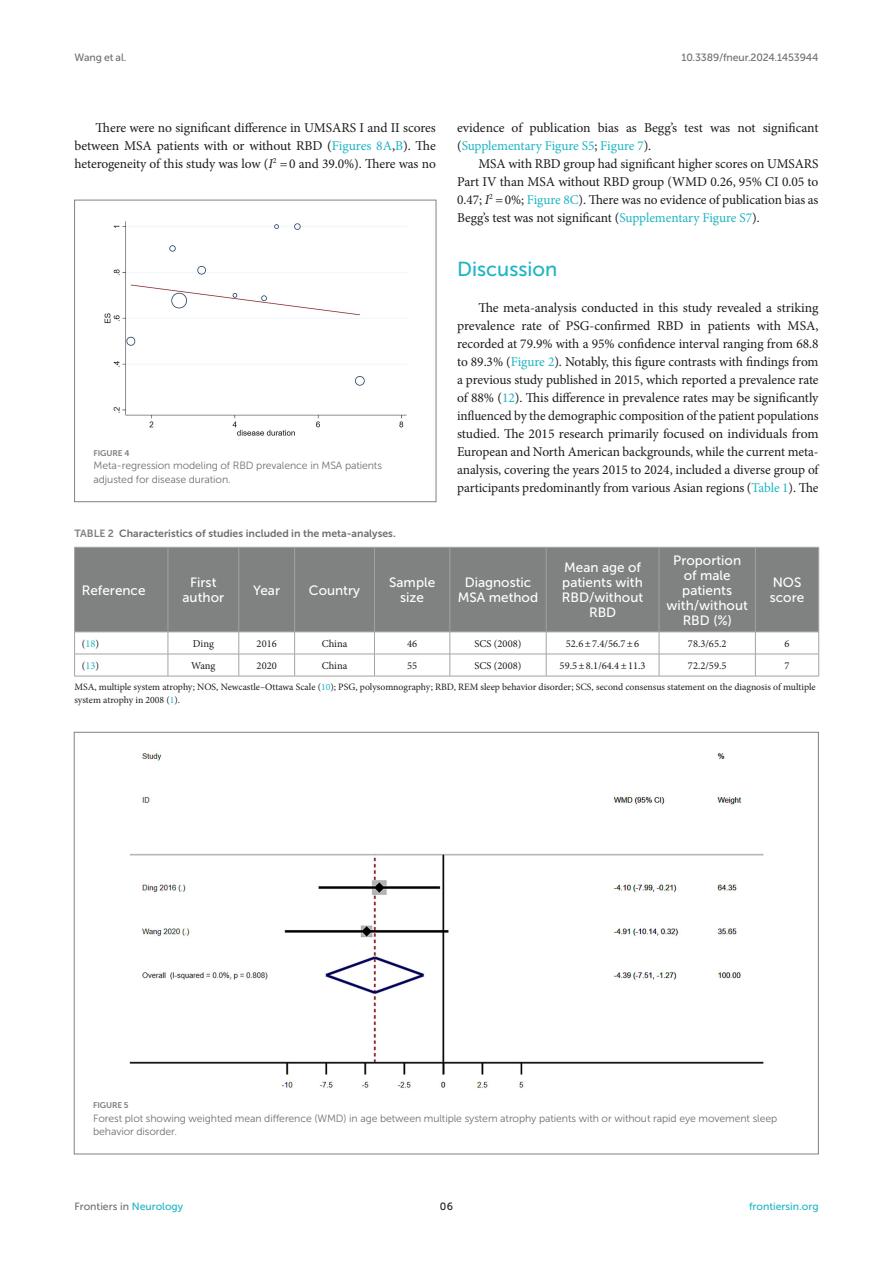
<style>
.page{position:relative;width:893px;height:1263px;background:#fff}
.page>*{position:absolute;margin:0;border:0;box-sizing:border-box;transform-origin:0 0}
.HEAD_1{font:20.25px "Museo Sans 500";color:#1db5c3}
.TEXT_FLUSH{font:13.5px/18px "Minion Pro";letter-spacing:-.01em;color:#1b1c1b;text-align:justify}
.TEXT{font:13.5px/18px "Minion Pro";letter-spacing:-.005em;color:#1b1c1b;text-align:justify}
.TB_CH{font:13.5px/15px "Museo Sans 500";color:#fff;text-align:center}
.FIG_LEG{font:10.5px/13.5px "Museo Sans 300";letter-spacing:-.01em;color:#706f70}
.TB_TX{font:10.5px "Minion Pro";color:#1b1c1b}
.TT{font:10.5px "Museo Sans 700";color:#706f70}
.t1{font:10.5px "Museo Sans 500";letter-spacing:-.015em;color:#706f70}
.t2{font:10.5px "Museo Sans 500";color:#1db5c3}
.t3{font:10.5px "Museo Sans 500";color:#1b1c1b}
.TFN{font:9.75px/13.5px "Minion Pro";color:#1b1c1b}
.FIG_HD{font:8.25px "Museo Sans 700";letter-spacing:-.01em;color:#7e7f7f}
.s1{color:#1db5c3}
.s2{font-style:italic}
.s3{color:#7e7f7f}
</style>
<div class="page">
<img style="left:129px;top:753px;width:635px;height:335px">
<img style="left:104px;top:221px;width:303px;height:215px">
<div style="left:74px;top:200px;width:362px;height:302px;border:1px solid #808285"></div>
<div style="left:75px;top:548px;width:743px;height:84px;background:#808181"></div>
<hr style="left:659px;top:676px;width:96px;height:1px;background:#a2a3a3">
<hr style="left:546px;top:676px;width:113px;height:1px;background:#a2a3a3">
<hr style="left:450px;top:676px;width:96px;height:1px;background:#a2a3a3">
<hr style="left:374px;top:676px;width:76px;height:1px;background:#a2a3a3">
<hr style="left:295px;top:676px;width:79px;height:1px;background:#a2a3a3">
<hr style="left:239px;top:676px;width:56px;height:1px;background:#a2a3a3">
<hr style="left:168px;top:676px;width:71px;height:1px;background:#a2a3a3">
<hr style="left:755px;top:676px;width:64px;height:1px;background:#a2a3a3">
<hr style="left:74px;top:676px;width:94px;height:1px;background:#a2a3a3">
<hr style="left:168px;top:547px;width:71px;height:1px;background:#a2a3a3">
<hr style="left:168px;top:632px;width:71px;height:1px;background:#a2a3a3">
<hr style="left:239px;top:547px;width:56px;height:1px;background:#a2a3a3">
<hr style="left:239px;top:547px;width:1px;height:85px;background:#a2a3a3">
<hr style="left:239px;top:632px;width:56px;height:1px;background:#a2a3a3">
<hr style="left:295px;top:547px;width:79px;height:1px;background:#a2a3a3">
<hr style="left:294px;top:547px;width:1px;height:85px;background:#a2a3a3">
<hr style="left:295px;top:632px;width:79px;height:1px;background:#a2a3a3">
<hr style="left:374px;top:547px;width:76px;height:1px;background:#a2a3a3">
<hr style="left:374px;top:547px;width:1px;height:85px;background:#a2a3a3">
<hr style="left:374px;top:632px;width:76px;height:1px;background:#a2a3a3">
<hr style="left:450px;top:547px;width:96px;height:1px;background:#a2a3a3">
<hr style="left:450px;top:547px;width:1px;height:85px;background:#a2a3a3">
<hr style="left:450px;top:632px;width:96px;height:1px;background:#a2a3a3">
<hr style="left:546px;top:547px;width:113px;height:1px;background:#a2a3a3">
<hr style="left:546px;top:547px;width:1px;height:85px;background:#a2a3a3">
<hr style="left:546px;top:632px;width:113px;height:1px;background:#a2a3a3">
<hr style="left:659px;top:547px;width:96px;height:1px;background:#a2a3a3">
<hr style="left:659px;top:547px;width:1px;height:85px;background:#a2a3a3">
<hr style="left:659px;top:632px;width:96px;height:1px;background:#a2a3a3">
<hr style="left:755px;top:547px;width:64px;height:1px;background:#a2a3a3">
<hr style="left:755px;top:547px;width:1px;height:85px;background:#a2a3a3">
<hr style="left:818px;top:547px;width:1px;height:85px;background:#a2a3a3">
<hr style="left:755px;top:632px;width:64px;height:1px;background:#a2a3a3">
<hr style="left:74px;top:547px;width:94px;height:1px;background:#a2a3a3">
<hr style="left:74px;top:547px;width:1px;height:85px;background:#a2a3a3">
<hr style="left:168px;top:547px;width:1px;height:85px;background:#a2a3a3">
<hr style="left:74px;top:632px;width:94px;height:1px;background:#a2a3a3">
<hr style="left:168px;top:654px;width:71px;height:1px;background:#a2a3a3">
<svg style="left:239px;top:632px;width:1px;height:44px"></svg>
<hr style="left:239px;top:654px;width:56px;height:1px;background:#a2a3a3">
<svg style="left:294px;top:632px;width:1px;height:44px"></svg>
<hr style="left:295px;top:654px;width:79px;height:1px;background:#a2a3a3">
<svg style="left:374px;top:633px;width:1px;height:43px"></svg>
<hr style="left:374px;top:654px;width:76px;height:1px;background:#a2a3a3">
<svg style="left:450px;top:632px;width:1px;height:44px"></svg>
<hr style="left:450px;top:654px;width:96px;height:1px;background:#a2a3a3">
<svg style="left:546px;top:632px;width:1px;height:44px"></svg>
<hr style="left:546px;top:654px;width:113px;height:1px;background:#a2a3a3">
<svg style="left:659px;top:632px;width:1px;height:44px"></svg>
<hr style="left:659px;top:654px;width:96px;height:1px;background:#a2a3a3">
<svg style="left:755px;top:633px;width:1px;height:43px"></svg>
<svg style="left:818px;top:632px;width:1px;height:44px"></svg>
<hr style="left:755px;top:654px;width:64px;height:1px;background:#a2a3a3">
<svg style="left:74px;top:633px;width:1px;height:43px"></svg>
<svg style="left:168px;top:632px;width:1px;height:44px"></svg>
<hr style="left:74px;top:654px;width:94px;height:1px;background:#a2a3a3">
<p class="t1" style="left:74px;top:51px;width:53px">Wang et al.</p>
<p class="t1" style="left:681px;top:51px;width:139px">10.3389/fneur.2024.1453944</p>
<p class="TEXT" style="left:74px;top:119px;width:363px;text-indent:21px">There were no significant difference in UMSARS I and II scores between MSA patients with or without RBD (<span class="s1">Figures 8A</span>,<span class="s1">B</span>). The heterogeneity of this study was low (<span class="s2">I</span><sup>2</sup> =0 and 39.0%). There was no</p>
<p class="TEXT" style="left:457px;top:119px;width:363px">evidence of publication bias as Begg’s test was not significant (<span class="s1">Supplementary Figure S5</span>; <span class="s1">Figure 7</span>).</p>
<p class="TEXT" style="left:457px;top:155px;width:363px;text-indent:21px">MSA with RBD group had significant higher scores on UMSARS Part IV than MSA without RBD group (WMD 0.26, 95% CI 0.05 to 0.47; <span class="s2">I</span><sup>2</sup> =0%; <span class="s1">Figure 8C</span>). There was no evidence of publication bias as Begg’s test was not significant (<span class="s1">Supplementary Figure S7</span>).</p>
<p class="HEAD_1" style="left:457px;top:258px;width:102px">Discussion</p>
<p class="TEXT_FLUSH" style="left:457px;top:299px;width:363px;text-indent:21px">The meta-analysis conducted in this study revealed a striking prevalence rate of PSG-confirmed RBD in patients with MSA, recorded at 79.9% with a 95% confidence interval ranging from 68.8 to 89.3% (<span class="s1">Figure 2</span>). Notably, this figure contrasts with findings from a previous study published in 2015, which reported a prevalence rate of 88% (<span class="s1">12</span>). This difference in prevalence rates may be significantly influenced by the demographic composition of the patient populations studied. The 2015 research primarily focused on individuals from European and North American backgrounds, while the current meta&shy;analysis, covering the years 2015 to 2024, included a diverse group of participants predominantly from various Asian regions (<span class="s1">Table 1</span>). The</p>
<p class="FIG_HD" style="left:94px;top:448px;width:37px">FIGURE 4</p>
<p class="FIG_LEG" style="left:94px;top:459px;width:290px">Meta-regression modeling of RBD prevalence in MSA patients adjusted for disease duration.</p>
<p class="TT" style="left:74px;top:527px;width:323px"><span class="s3">TABLE 2</span> Characteristics of studies included in the meta-analyses.</p>
<p class="TB_CH" style="left:82px;top:582px;width:65px">Reference</p>
<p class="TB_CH" style="left:183px;top:575px;width:43px">First author</p>
<p class="TB_CH" style="left:253px;top:582px;width:28px">Year</p>
<p class="TB_CH" style="left:309px;top:582px;width:53px">Country</p>
<p class="TB_CH" style="left:389px;top:575px;width:48px">Sample size</p>
<p class="TB_CH" style="left:458px;top:575px;width:82px">Diagnostic<br>MSA method</p>
<p class="TB_CH" style="left:562px;top:560px;width:83px">Mean age of patients with<br>RBD/without<br>RBD</p>
<p class="TB_CH" style="left:666px;top:552px;width:83px">Proportion of male patients with/without<br>RBD (%)</p>
<p class="TB_CH" style="left:770px;top:575px;width:36px;text-align:left">NOS score</p>
<p class="TB_TX" style="left:82px;top:636px;width:19px">(<span class="s1">18</span>)</p>
<p class="TB_TX" style="left:193px;top:636px;width:23px">Ding</p>
<p class="TB_TX" style="left:257px;top:636px;width:22px">2016</p>
<p class="TB_TX" style="left:322px;top:636px;width:27px">China</p>
<p class="TB_TX" style="left:407px;top:636px;width:12px">46</p>
<p class="TB_TX" style="left:475px;top:636px;width:48px">SCS (2008)</p>
<p class="TB_TX" style="left:566px;top:636px;width:75px">52.6±7.4/56.7±6</p>
<p class="TB_TX" style="left:688px;top:636px;width:40px">78.3/65.2</p>
<p class="TB_TX" style="left:784px;top:636px;width:7px">6</p>
<p class="TB_TX" style="left:82px;top:658px;width:19px">(<span class="s1">13</span>)</p>
<p class="TB_TX" style="left:191px;top:658px;width:26px">Wang</p>
<p class="TB_TX" style="left:257px;top:658px;width:22px">2020</p>
<p class="TB_TX" style="left:322px;top:658px;width:27px">China</p>
<p class="TB_TX" style="left:407px;top:658px;width:12px">55</p>
<p class="TB_TX" style="left:475px;top:658px;width:48px">SCS (2008)</p>
<p class="TB_TX" style="left:560px;top:658px;width:87px">59.5±8.1/64.4±11.3</p>
<p class="TB_TX" style="left:688px;top:658px;width:40px">72.2/59.5</p>
<p class="TB_TX" style="left:784px;top:658px;width:7px">7</p>
<p class="TFN" style="left:74px;top:680px;width:743px">MSA, multiple system atrophy; NOS, Newcastle–Ottawa Scale (<span class="s1">10</span>); PSG, polysomnography; RBD, REM sleep behavior disorder; SCS, second consensus statement on the diagnosis of multiple system atrophy in 2008 (<span class="s1">1</span>).</p>
<p class="FIG_HD" style="left:93px;top:1100px;width:37px">FIGURE 5</p>
<p class="FIG_LEG" style="left:93px;top:1111px;width:686px">Forest plot showing weighted mean difference (WMD) in age between multiple system atrophy patients with or without rapid eye movement sleep behavior disorder.</p>
<p class="t1" style="left:74px;top:1200px;width:110px">Frontiers in <span class="s1">Neurology</span></p>
<p class="t3" style="left:440px;top:1200px;width:15px">06</p>
<p class="t2" style="left:749px;top:1200px;width:71px">frontiersin.org</p>
</div>
